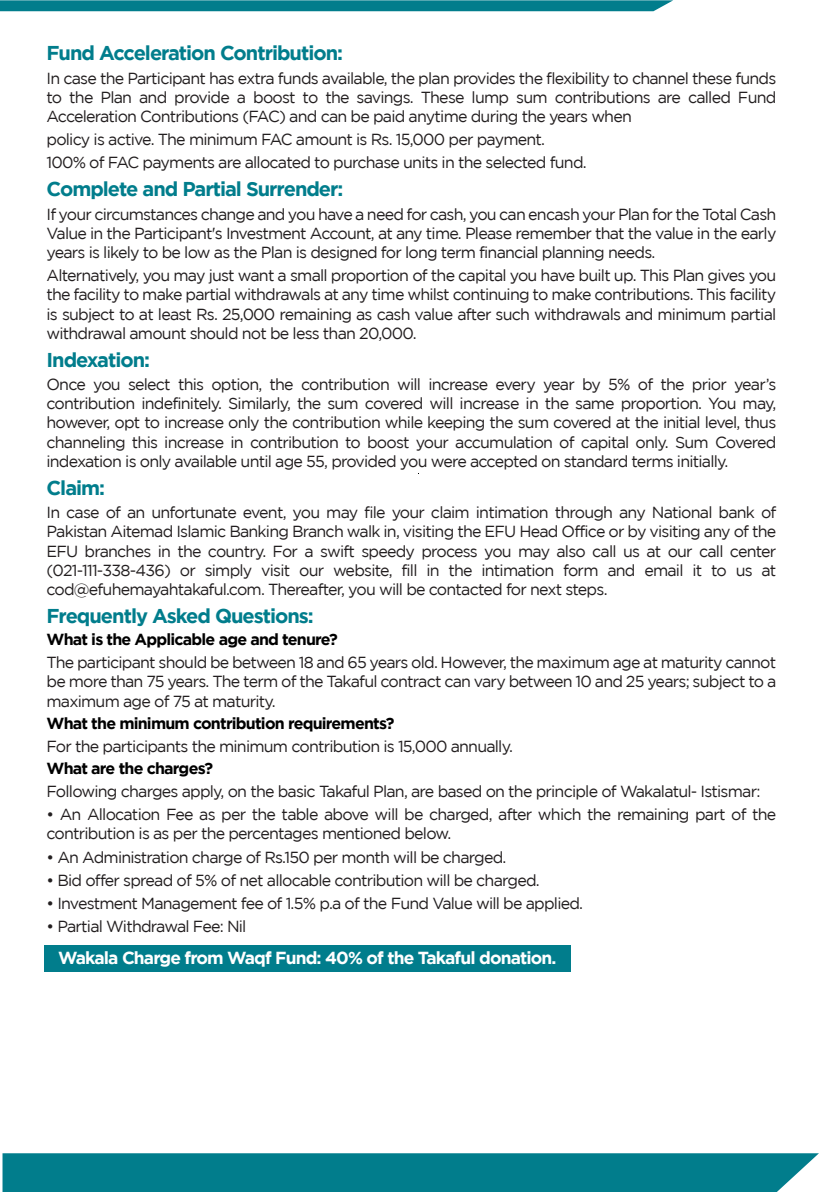
<style>
.page{position:relative;width:839px;height:1192px;background:#fff}
.page>*{position:absolute;margin:0;border:0;box-sizing:border-box;transform-origin:0 0}
.t1{font:700 20px "Gotham";letter-spacing:-.05em;color:#017d8c}
.t2{font:700 17.4px "Gotham";letter-spacing:-.05em;color:#fff}
.t3{font:16px/19.2px "Gotham";letter-spacing:-.05em;color:#231f20;text-align:justify}
.t4{font:700 16px "Gotham";letter-spacing:-.05em;color:#000}
</style>
<div class="page">
<svg style="left:0;top:0;width:673px;height:11px;background:#0b8290"></svg>
<div style="left:3px;top:1153px;width:815px;height:39px;background:#017d8c"></div>
<div style="left:44px;top:945px;width:527px;height:26px;background:#017d8c"></div>
<p class="t1" style="left:46px;top:42px;width:298px">Fund Acceleration Contribution:</p>
<p class="t3" style="left:46px;top:68px;width:731px">In case the Participant has extra funds available, the plan provides the flexibility to channel these funds to the Plan and provide a boost to the savings. These lump sum contributions are called Fund Acceleration Contributions (FAC) and can be paid anytime during the years when</p>
<p class="t3" style="left:46px;top:128px;width:541px;line-height:23.2px">policy is active. The minimum FAC amount is Rs. 15,000 per payment.<br>100% of FAC payments are allocated to purchase units in the selected fund.</p>
<p class="t1" style="left:46px;top:178px;width:298px">Complete and Partial Surrender:</p>
<p class="t3" style="left:46px;top:204px;width:731px">If your circumstances change and you have a need for cash, you can encash your Plan for the Total Cash Value in the Participant's Investment Account, at any time. Please remember that the value in the early years is likely to be low as the Plan is designed for long term financial planning needs.</p>
<p class="t3" style="left:46px;top:266px;width:731px">Alternatively, you may just want a small proportion of the capital you have built up. This Plan gives you the facility to make partial withdrawals at any time whilst continuing to make contributions. This facility is subject to at least Rs. 25,000 remaining as cash value after such withdrawals and minimum partial withdrawal amount should not be less than 20,000.</p>
<p class="t1" style="left:46px;top:348px;width:105px">Indexation:</p>
<p class="t3" style="left:46px;top:374px;width:731px">Once you select this option, the contribution will increase every year by 5% of the prior year’s contribution indefinitely. Similarly, the sum covered will increase in the same proportion. You may, however, opt to increase only the contribution while keeping the sum covered at the initial level, thus channeling this increase in contribution to boost your accumulation of capital only. Sum Covered indexation is only available until age 55, provided you were accepted on standard terms initially.</p>
<p class="t1" style="left:46px;top:476px;width:60px">Claim:</p>
<p class="t3" style="left:46px;top:502px;width:731px">In case of an unfortunate event, you may file your claim intimation through any National bank of Pakistan Aitemad Islamic Banking Branch walk in, visiting the EFU Head Office or by visiting any of the EFU branches in the country. For a swift speedy process you may also call us at our call center (021-111-338-436) or simply visit our website, fill in the intimation form and email it to us at cod@efuhemayahtakaful.com. Thereafter, you will be contacted for next steps.</p>
<p class="t1" style="left:46px;top:604px;width:268px">Frequently Asked Questions:</p>
<p class="t4" style="left:46px;top:630px;width:293px">What is the Applicable age and tenure?</p>
<p class="t3" style="left:46px;top:652px;width:731px">The participant should be between 18 and 65 years old. However, the maximum age at maturity cannot be more than 75 years. The term of the Takaful contract can vary between 10 and 25 years; subject to a maximum age of 75 at maturity.</p>
<p class="t4" style="left:46px;top:713px;width:349px">What the minimum contribution requirements?</p>
<p class="t3" style="left:46px;top:736px;width:467px">For the participants the minimum contribution is 15,000 annually.</p>
<p class="t4" style="left:46px;top:759px;width:168px">What are the charges?</p>
<p class="t3" style="left:46px;top:781px;width:715px">Following charges apply, on the basic Takaful Plan, are based on the principle of Wakalatul- Istismar:</p>
<p class="t3" style="left:46px;top:804px;width:731px">• An Allocation Fee as per the table above will be charged, after which the remaining part of the contribution is as per the percentages mentioned below.</p>
<p class="t3" style="left:46px;top:847px;width:461px">• An Administration charge of Rs.150 per month will be charged.</p>
<p class="t3" style="left:46px;top:870px;width:494px">• Bid offer spread of 5% of net allocable contribution will be charged.</p>
<p class="t3" style="left:46px;top:893px;width:538px">• Investment Management fee of 1.5% p.a of the Fund Value will be applied.</p>
<p class="t3" style="left:46px;top:916px;width:201px">• Partial Withdrawal Fee: Nil</p>
<p class="t2" style="left:58px;top:948px;width:499px">Wakala Charge from Waqf Fund: 40% of the Takaful donation.</p>
</div>
